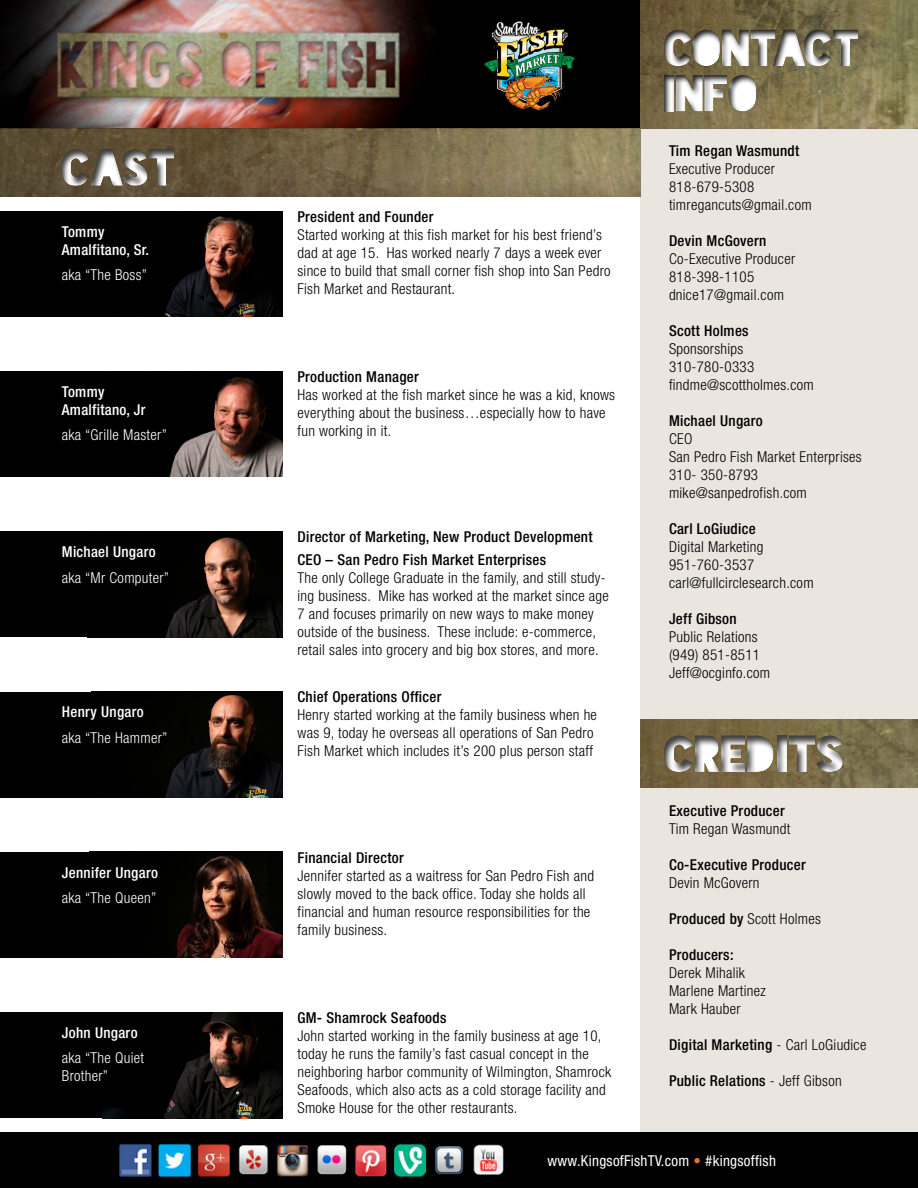
<style>
.page{position:relative;width:918px;height:1188px;background:#fff}
.page>*{position:absolute;margin:0;border:0;box-sizing:border-box;transform-origin:0 0}
.t1{font:300 condensed 15px/18px "Helvetica Neue LT Std";letter-spacing:.02em;color:#000}
.t2{font:500 condensed 15px/22.5px "Helvetica Neue LT Std";letter-spacing:.02em;color:#000}
.t3{font:300 condensed 15px/18px "Helvetica Neue LT Std";letter-spacing:.02em;color:#fff}
.t4{font:500 condensed 15px/18px "Helvetica Neue LT Std";letter-spacing:.02em;color:#fff}
.t5{font:condensed 15px "Helvetica Neue LT Std";letter-spacing:.02em;color:#fff}
.s1{font-weight:500}
.s2{font-weight:300}
.s3{color:#e87523}
</style>
<div class="page">
<div style="left:0;top:0;width:918px;height:128px;background:#000"></div>
<img style="left:9px;top:0;width:566px;height:128px">
<img style="left:0;top:128px;width:640px;height:68px">
<div style="left:479px;top:20px;width:95px;height:94px;background:#000"></div>
<img style="left:485px;top:22px;width:89px;height:89px">
<div style="left:640px;top:0;width:278px;height:1187px;background:#ebe5e0"></div>
<img style="left:640px;top:0;width:278px;height:128px">
<div style="left:663px;top:29px;width:197px;height:39px;background:#000;opacity:.87"></div>
<div style="left:662px;top:74px;width:95px;height:39px;background:#000;opacity:.87"></div>
<div style="left:0;top:1132px;width:918px;height:56px;background:#000"></div>
<img style="left:119px;top:1144px;width:385px;height:33px">
<img style="left:640px;top:720px;width:278px;height:68px">
<div style="left:662px;top:735px;width:182px;height:39px;background:#000;opacity:.75"></div>
<div style="left:60px;top:149px;width:115px;height:39px;background:#000;opacity:.75"></div>
<div style="left:0;top:211px;width:283px;height:106px;background:#000"></div>
<img style="left:165px;top:216px;width:114px;height:101px">
<div style="left:0;top:371px;width:283px;height:106px;background:#000"></div>
<img style="left:169px;top:377px;width:114px;height:100px">
<div style="left:0;top:531px;width:283px;height:106px;background:#000"></div>
<img style="left:165px;top:537px;width:118px;height:100px">
<div style="left:0;top:1012px;width:283px;height:106px;background:#000"></div>
<img style="left:103px;top:1012px;width:180px;height:106px">
<div style="left:0;top:692px;width:283px;height:105px;background:#000"></div>
<img style="left:165px;top:694px;width:118px;height:103px">
<div style="left:0;top:852px;width:283px;height:106px;background:#000"></div>
<img style="left:176px;top:855px;width:107px;height:103px">
<p class="t4" style="left:62px;top:222px;width:89px">Tommy<br>Amalfitano, Sr.</p>
<p class="t3" style="left:62px;top:266px;width:87px">aka “The Boss”</p>
<p class="t4" style="left:62px;top:382px;width:85px">Tommy<br>Amalfitano, Jr</p>
<p class="t3" style="left:62px;top:426px;width:107px">aka “Grille Master”</p>
<p class="t4" style="left:62px;top:543px;width:95px">Michael Ungaro</p>
<p class="t3" style="left:62px;top:568px;width:109px">aka “Mr Computer”</p>
<p class="t4" style="left:62px;top:703px;width:83px">Henry Ungaro</p>
<p class="t3" style="left:62px;top:728px;width:107px">aka “The Hammer”</p>
<p class="t4" style="left:62px;top:863px;width:98px">Jennifer Ungaro</p>
<p class="t3" style="left:62px;top:889px;width:96px">aka “The Queen”</p>
<p class="t4" style="left:62px;top:1023px;width:77px">John Ungaro</p>
<p class="t3" style="left:62px;top:1049px;width:84px">aka “The Quiet<br>Brother”</p>
<p class="t2" style="left:298px;top:205px;width:138px">President and Founder</p>
<p class="t1" style="left:298px;top:225px;width:315px">Started working at this fish market for his best friend’s dad at age 15. Has worked nearly 7 days a week ever since to build that small corner fish shop into San Pedro Fish Market and Restaurant.</p>
<p class="t2" style="left:298px;top:365px;width:123px">Production Manager</p>
<p class="t1" style="left:298px;top:385px;width:319px">Has worked at the fish market since he was a kid, knows everything about the business…especially how to have fun working in it.</p>
<p class="t2" style="left:298px;top:525px;width:297px">Director of Marketing, New Product Development<br>CEO – San Pedro Fish Market Enterprises</p>
<p class="t1" style="left:298px;top:568px;width:313px">The only College Graduate in the family, and still study&shy;ing business. Mike has worked at the market since age 7 and focuses primarily on new ways to make money outside of the business. These include: e-commerce, retail sales into grocery and big box stores, and more.</p>
<p class="t2" style="left:298px;top:686px;width:146px">Chief Operations Officer</p>
<p class="t1" style="left:298px;top:706px;width:301px">Henry started working at the family business when he was 9, today he overseas all operations of San Pedro<br>Fish Market which includes it’s 200 plus person staff</p>
<p class="t2" style="left:298px;top:846px;width:108px">Financial Director</p>
<p class="t1" style="left:298px;top:866px;width:298px">Jennifer started as a waitress for San Pedro Fish and slowly moved to the back office. Today she holds all financial and human resource responsibilities for the family business.</p>
<p class="t2" style="left:298px;top:1006px;width:150px">GM- Shamrock Seafoods</p>
<p class="t1" style="left:298px;top:1026px;width:315px">John started working in the family business at age 10, today he runs the family’s fast casual concept in the neighboring harbor community of Wilmington, Shamrock Seafoods, which also acts as a cold storage facility and Smoke House for the other restaurants.</p>
<p class="t2" style="left:669px;top:139px;width:132px">Tim Regan Wasmundt</p>
<p class="t1" style="left:669px;top:160px;width:144px">Executive Producer<br>818-679-5308 timregancuts@gmail.com</p>
<p class="t2" style="left:669px;top:229px;width:99px">Devin McGovern</p>
<p class="t1" style="left:669px;top:250px;width:128px">Co-Executive Producer<br>818-398-1105 dnice17@gmail.com</p>
<p class="t2" style="left:669px;top:319px;width:81px">Scott Holmes</p>
<p class="t1" style="left:669px;top:340px;width:146px">Sponsorships<br>310-780-0333 findme@scottholmes.com</p>
<p class="t2" style="left:669px;top:409px;width:95px">Michael Ungaro</p>
<p class="t1" style="left:669px;top:430px;width:194px">CEO<br>San Pedro Fish Market Enterprises<br>310- 350-8793 mike@sanpedrofish.com</p>
<p class="t2" style="left:669px;top:517px;width:88px">Carl LoGiudice</p>
<p class="t1" style="left:669px;top:538px;width:146px">Digital Marketing<br>951-760-3537 carl@fullcirclesearch.com</p>
<p class="t2" style="left:669px;top:607px;width:69px">Jeff Gibson</p>
<p class="t1" style="left:669px;top:628px;width:103px">Public Relations (949) 851-8511<br>Jeff@ocginfo.com</p>
<p class="t2" style="left:669px;top:799px;width:117px">Executive Producer</p>
<p class="t1" style="left:669px;top:820px;width:123px">Tim Regan Wasmundt</p>
<p class="t2" style="left:669px;top:853px;width:138px">Co-Executive Producer</p>
<p class="t1" style="left:669px;top:874px;width:92px">Devin McGovern</p>
<p class="t1" style="left:669px;top:910px;width:153px"><span class="s1">Produced by</span> Scott Holmes</p>
<p class="t2" style="left:669px;top:943px;width:66px">Producers:</p>
<p class="t1" style="left:669px;top:964px;width:98px">Derek Mihalik<br>Marlene Martinez<br>Mark Hauber</p>
<p class="t2" style="left:669px;top:1033px;width:199px">Digital Marketing <span class="s2">- Carl LoGiudice</span></p>
<p class="t2" style="left:669px;top:1069px;width:174px">Public Relations <span class="s2">- Jeff Gibson</span></p>
<p class="t5" style="left:548px;top:1152px;width:230px">www.KingsofFishTV.com <span class="s3">•</span> #kingsoffish</p>
</div>
